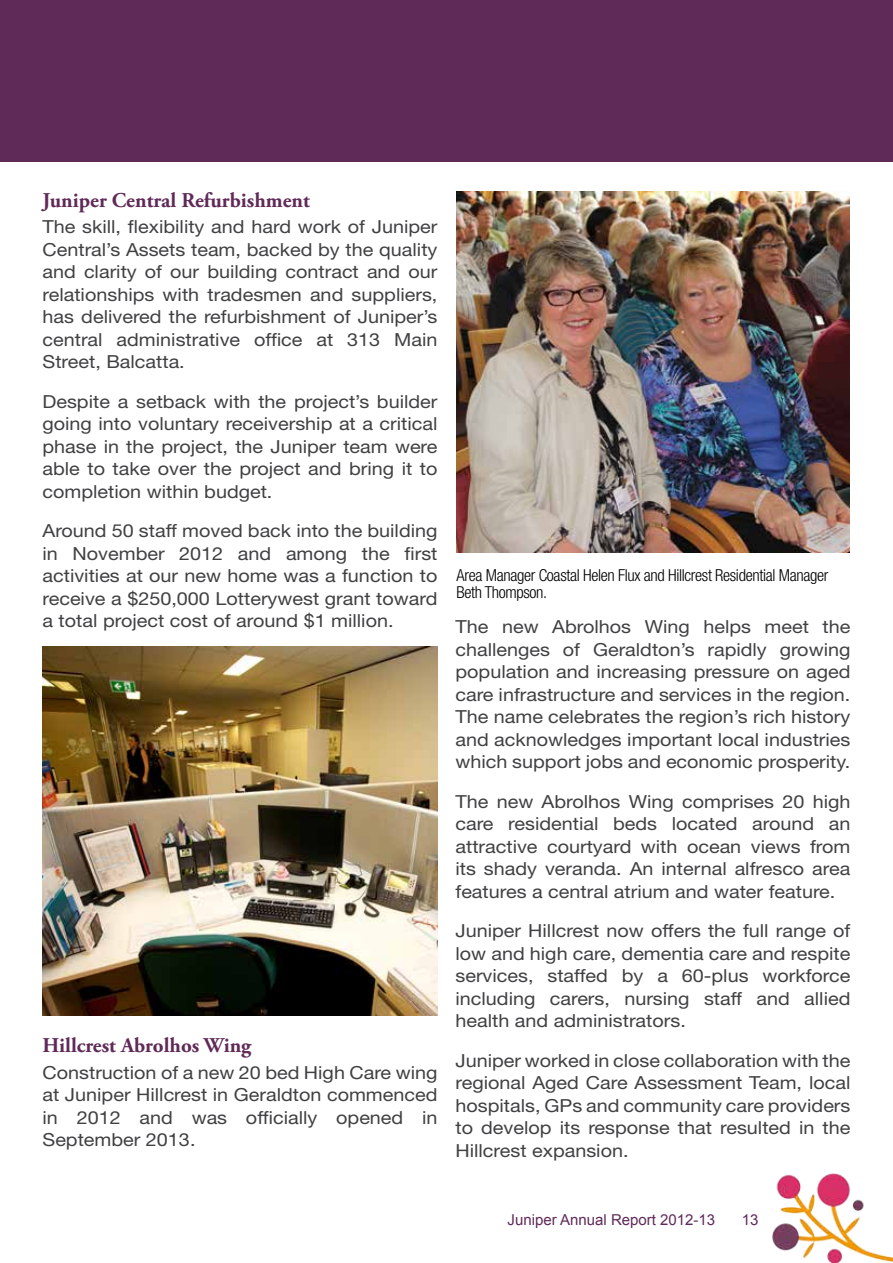
<style>
.page{position:relative;width:893px;height:1263px;background:#fff}
.page>*{position:absolute;margin:0;border:0;box-sizing:border-box;transform-origin:0 0}
.t1{font:700 21px "Adobe Garamond Pro";color:#602a58}
.t2{font:18px/22.5px "Helvetica Neue LT Std";color:#414042;text-align:justify;scale:1.1 1}
.t3{font:300 condensed 16.5px/16.5px "Helvetica Neue LT Std";letter-spacing:-.02em;color:#000}
.t4{font:15px "Arial";color:#602a58}
</style>
<div class="page">
<div style="left:0;top:0;width:893px;height:162px;background:#602a58"></div>
<img style="left:772px;top:1173px;width:121px;height:90px">
<img style="left:43px;top:646px;width:394px;height:370px">
<img style="left:457px;top:191px;width:392px;height:361px">
<p class="t1" style="left:43px;top:188px;width:269px">Juniper Central Refurbishment</p>
<p class="t2" style="left:43px;top:215px;width:361px">The skill, flexibility and hard work of Juniper Central’s Assets team, backed by the quality and clarity of our building contract and our relationships with tradesmen and suppliers, has delivered the refurbishment of Juniper’s central administrative office at 313 Main Street, Balcatta.</p>
<p class="t2" style="left:43px;top:390px;width:361px">Despite a setback with the project’s builder going into voluntary receivership at a critical phase in the project, the Juniper team were able to take over the project and bring it to completion within budget.</p>
<p class="t2" style="left:43px;top:519px;width:361px">Around 50 staff moved back into the building in November 2012 and among the first activities at our new home was a function to receive a $250,000 Lotterywest grant toward a total project cost of around $1 million.</p>
<p class="t1" style="left:43px;top:1033px;width:211px">Hillcrest Abrolhos Wing</p>
<p class="t2" style="left:43px;top:1061px;width:361px">Construction of a new 20 bed High Care wing at Juniper Hillcrest in Geraldton commenced in 2012 and was officially opened in September 2013.</p>
<p class="t3" style="left:457px;top:567px;width:373px">Area Manager Coastal Helen Flux and Hillcrest Residential Manager<br>Beth Thompson.</p>
<p class="t2" style="left:455px;top:615px;width:361px">The new Abrolhos Wing helps meet the challenges of Geraldton’s rapidly growing population and increasing pressure on aged care infrastructure and services in the region.<br>The name celebrates the region’s rich history and acknowledges important local industries which support jobs and economic prosperity.</p>
<p class="t2" style="left:455px;top:790px;width:361px">The new Abrolhos Wing comprises 20 high care residential beds located around an attractive courtyard with ocean views from its shady veranda. An internal alfresco area features a central atrium and water feature.</p>
<p class="t2" style="left:455px;top:919px;width:361px">Juniper Hillcrest now offers the full range of low and high care, dementia care and respite services, staffed by a 60-plus workforce including carers, nursing staff and allied health and administrators.</p>
<p class="t2" style="left:455px;top:1049px;width:361px">Juniper worked in close collaboration with the regional Aged Care Assessment Team, local hospitals, GPs and community care providers to develop its response that resulted in the Hillcrest expansion.</p>
<p class="t4" style="left:508px;top:1209px;width:209px">Juniper Annual Report 2012-13</p>
<p class="t4" style="left:742px;top:1209px;width:18px">13</p>
</div>
